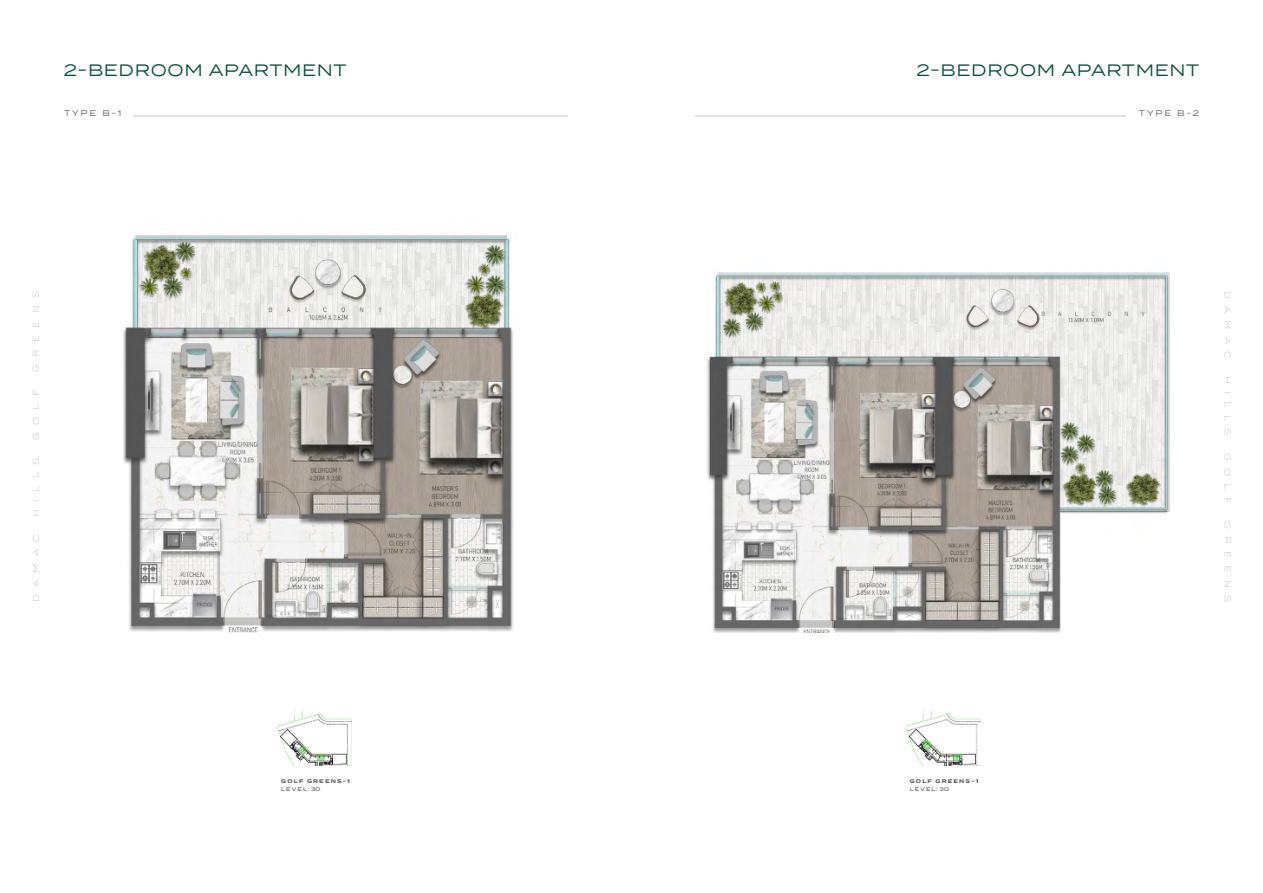
<style>
.page{position:relative;width:1263px;height:893px;background:#fff}
.page>*{position:absolute;margin:0;border:0;box-sizing:border-box;transform-origin:0 0}
.t1{font:16.5px "Termina";letter-spacing:.04em;color:#005035}
.t2{font:300 8.25px "Termina";letter-spacing:.89em;color:#bcbec0}
.t3{font:8.02px "Termina";letter-spacing:.22em;color:#58595b}
.t4{font:700 5.25px "Termina";letter-spacing:.22em;color:#58595b}
.t5{font:500 5.25px "Termina";letter-spacing:.2em;color:#58595b}
</style>
<div class="page">
<hr style="left:133px;top:116px;width:435px;height:1px;background:#c7c8ca">
<img style="left:277px;top:710px;width:75px;height:55px">
<img style="left:905px;top:710px;width:75px;height:55px">
<hr style="left:695px;top:116px;width:431px;height:1px;background:#c7c8ca">
<img style="left:123px;top:235px;width:391px;height:398px">
<img style="left:707px;top:271px;width:463px;height:362px">
<h1 class="t1" style="left:64px;top:59px;width:284px">2-BEDROOM APARTMENT</h1>
<h1 class="t1" style="left:916px;top:59px;width:284px">2-BEDROOM APARTMENT</h1>
<p class="t3" style="left:64px;top:107px;width:59px">TYPE B-1</p>
<p class="t3" style="left:1139px;top:107px;width:62px">TYPE B-2</p>
<p class="t2" style="left:30px;top:372px;width:83px;rotate:-90deg">GREENS</p>
<p class="t2" style="left:30px;top:440px;width:52px;rotate:-90deg">GOLF</p>
<p class="t2" style="left:30px;top:517px;width:61px;rotate:-90deg">HILLS</p>
<p class="t2" style="left:30px;top:602px;width:69px;rotate:-90deg">DAMAC</p>
<p class="t2" style="left:1233px;top:291px;width:69px;rotate:90deg">DAMAC</p>
<p class="t2" style="left:1233px;top:376px;width:61px;rotate:90deg">HILLS</p>
<p class="t2" style="left:1233px;top:453px;width:52px;rotate:90deg">GOLF</p>
<p class="t2" style="left:1233px;top:521px;width:83px;rotate:90deg">GREENS</p>
<p class="t4" style="left:281px;top:777px;width:70px">GOLF GREENS-1</p>
<p class="t5" style="left:281px;top:785px;width:41px">LEVEL: 30</p>
<p class="t4" style="left:910px;top:777px;width:70px">GOLF GREENS-1</p>
<p class="t5" style="left:910px;top:785px;width:41px">LEVEL: 30</p>
</div>
